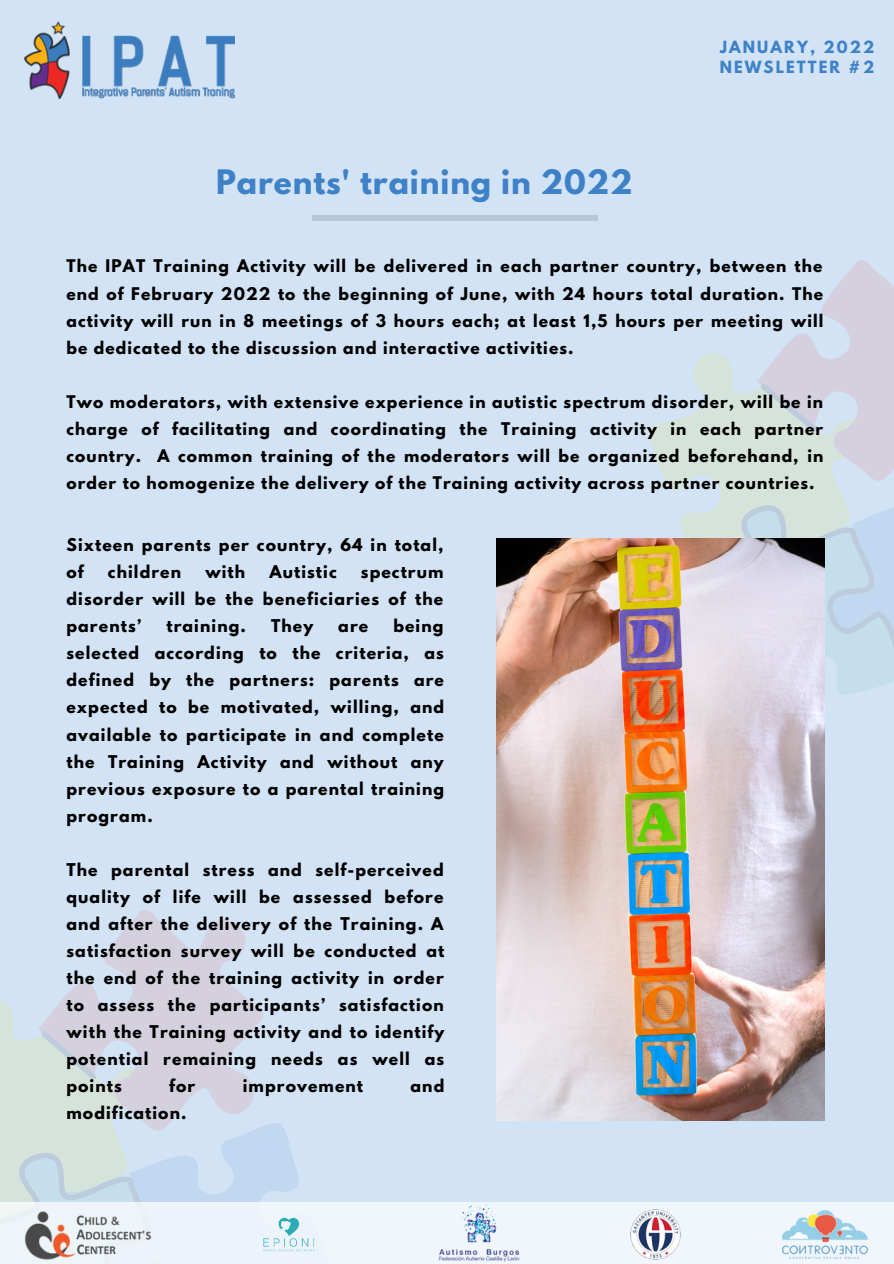
<style>
.page{position:relative;width:894px;height:1264px;background:#fff}
.page>*{position:absolute;margin:0;border:0;box-sizing:border-box;transform-origin:0 0}
.t1{font:700 29.85px "League Spartan";letter-spacing:.03em;color:#3e81c7}
.t2{font:700 15.6px/27px "League Spartan";letter-spacing:.07em;color:#000;text-align:justify}
.t3{font:700 15.45px/27px "League Spartan";letter-spacing:.07em;color:#000;text-align:justify}
.t4{font:700 14.85px "League Spartan";letter-spacing:.14em;color:#3e81c7}
</style>
<div class="page">
<div style="left:0;top:0;width:893px;height:1263px;background:#d2e3f5"></div>
<img style="left:24px;top:22px;width:211px;height:76px">
<div style="left:312px;top:215px;width:285px;height:6px;background:#b8c6d6"></div>
<svg style="left:646px;top:353px;width:87px;height:186px"></svg>
<svg style="left:757px;top:260px;width:136px;height:435px"></svg>
<svg style="left:696px;top:383px;width:197px;height:295px"></svg>
<svg style="left:65px;top:910px;width:181px;height:87px;fill:#d5d0de"></svg>
<svg style="left:0;top:997px;width:299px;height:205px"></svg>
<img style="left:496px;top:539px;width:328px;height:581px">
<div style="left:0;top:1202px;width:893px;height:61px;background:#f1f6fc"></div>
<img style="left:24px;top:1211px;width:128px;height:49px">
<img style="left:235px;top:1180px;width:80px;height:72px">
<img style="left:438px;top:1204px;width:82px;height:58px">
<img style="left:630px;top:1209px;width:51px;height:51px">
<img style="left:782px;top:1210px;width:86px;height:48px">
<p class="t1" style="left:216px;top:167px;width:418px">Parents' training in 2022</p>
<p class="t4" style="left:719px;top:40px;width:156px">JANUARY, 2022</p>
<p class="t4" style="left:719px;top:60px;width:156px">NEWSLETTER #2</p>
<p class="t3" style="left:66px;top:255px;width:758px">The IPAT Training Activity will be delivered in each partner country, between the end of February 2022 to the beginning of June, with 24 hours total duration. The activity will run in 8 meetings of 3 hours each; at least 1,5 hours per meeting will be dedicated to the discussion and interactive activities.</p>
<p class="t3" style="left:66px;top:390px;width:758px">Two moderators, with extensive experience in autistic spectrum disorder, will be in charge of facilitating and coordinating the Training activity in each partner country. A common training of the moderators will be organized beforehand, in order to homogenize the delivery of the Training activity across partner countries.</p>
<p class="t2" style="left:66px;top:533px;width:378px">Sixteen parents per country, 64 in total, of</p>
<p class="t2" style="left:108px;top:560px;width:75px">children</p>
<p class="t2" style="left:205px;top:560px;width:41px">with</p>
<p class="t2" style="left:269px;top:560px;width:69px">Autistic</p>
<p class="t2" style="left:66px;top:560px;width:378px;text-indent:294px">spectrum disorder will be the beneficiaries of the parents’</p>
<p class="t2" style="left:66px;top:614px;width:379px;text-indent:327px">being selected according to the criteria, as defined by the partners: parents are expected to be motivated, willing, and available to participate in and complete the Training Activity and without any previous exposure to a parental training program.</p>
<p class="t2" style="left:66px;top:857px;width:379px">The parental stress and self-perceived quality of life will be assessed before and after the delivery of the Training. A satisfaction survey will be conducted at the end of the training activity in order to assess the participants’ satisfaction with the Training activity and to identify potential remaining needs as well as points</p>
<p class="t2" style="left:166px;top:614px;width:81px">training.</p>
<p class="t2" style="left:271px;top:614px;width:44px">They</p>
<p class="t2" style="left:338px;top:614px;width:32px">are</p>
<p class="t2" style="left:169px;top:1074px;width:28px">for</p>
<p class="t2" style="left:243px;top:1074px;width:122px">improvement</p>
<p class="t2" style="left:410px;top:1074px;width:35px">and</p>
<p class="t2" style="left:66px;top:1101px;width:122px">modification.</p>
</div>
